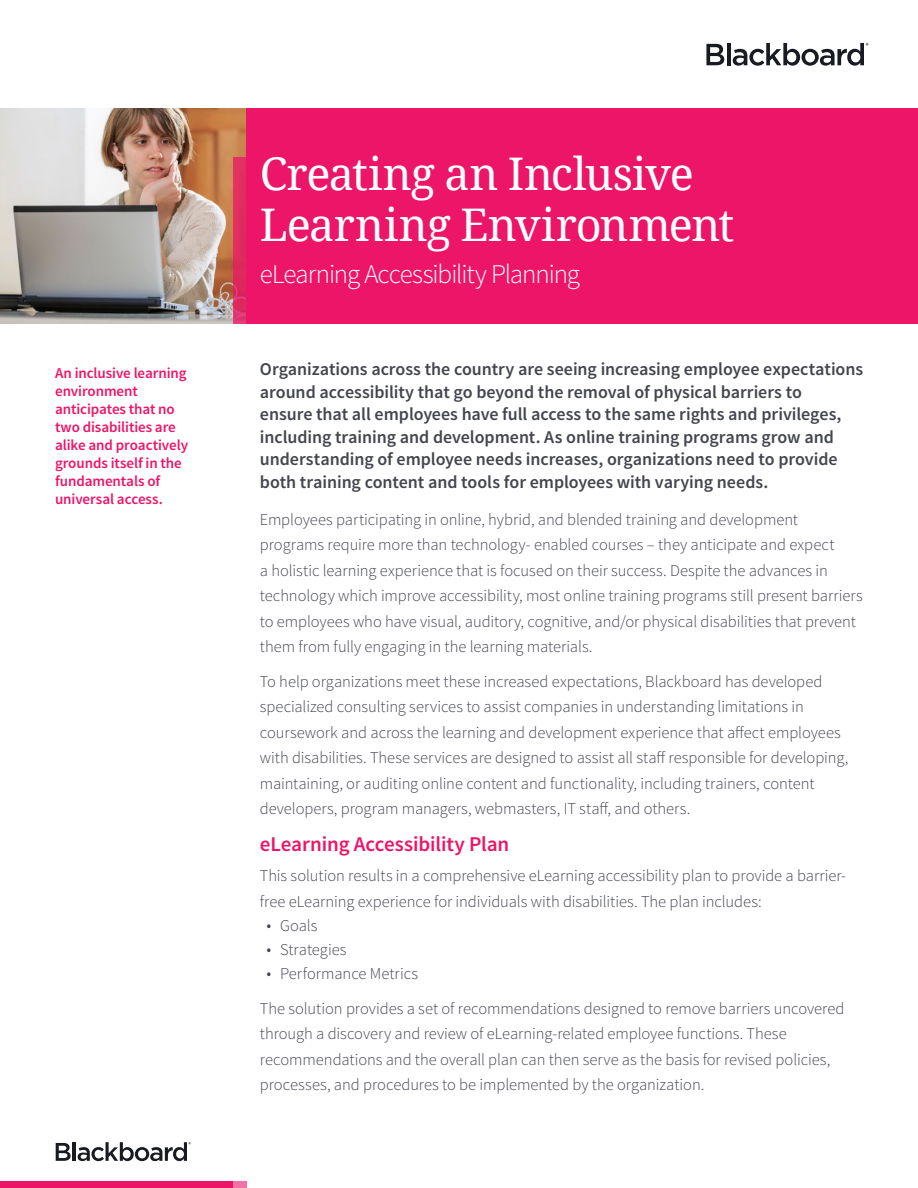
<style>
.page{position:relative;width:918px;height:1188px;background:#fff}
.page>*{position:absolute;margin:0;border:0;box-sizing:border-box;transform-origin:0 0}
.Color_Block_-_2_Line{font:45px/51px "Noto Serif";letter-spacing:-.02em;color:#fff}
.Color_Block_-_2_Line-2{font:300 27px "Source Sans Pro";letter-spacing:-.04em;color:#fff}
.Subheading{font:600 21px "Source Sans Pro";letter-spacing:-.005em;color:#ec1568}
.Leadin_Paragraph{font:600 18px/22.5px "Source Sans Pro";letter-spacing:-.005em;color:#44464f}
.Paragraph{font:300 16.5px/25.5px "Source Sans Pro";letter-spacing:-.005em;color:#44464f}
.Callout_-_Heading{font:600 15px/18px "Source Sans Pro";letter-spacing:-.005em;color:#ec1568}
.s1{font-weight:200;font-size:18px}
</style>
<div class="page">
<img style="left:0;top:108px;width:246px;height:216px">
<svg style="left:56px;top:1143px;width:15px;height:18px"></svg>
<hr style="left:73px;top:1142px;width:3px;height:19px;background:#191b23">
<svg style="left:78px;top:1142px;width:113px;height:19px"></svg>
<div style="left:0;top:1181px;width:233px;height:7px;background:#ec1568"></div>
<div style="left:233px;top:1181px;width:13px;height:7px;background:#f372a4"></div>
<svg style="left:706px;top:44px;width:18px;height:21px"></svg>
<hr style="left:727px;top:43px;width:4px;height:22px;background:#191b23">
<svg style="left:733px;top:43px;width:135px;height:23px"></svg>
<div style="left:246px;top:108px;width:672px;height:216px;background:#ec1568"></div>
<svg style="left:233px;top:157px;width:13px;height:167px;background:#df2e61"></svg>
<p class="Callout_-_Heading" style="left:55px;top:365px;width:135px">An inclusive learning environment anticipates that no two disabilities are alike and proactively grounds itself in the fundamentals of universal access.</p>
<p class="Color_Block_-_2_Line" style="left:260px;top:147px;width:476px">Creating an Inclusive<br>Learning Environment</p>
<p class="Color_Block_-_2_Line-2" style="left:260px;top:258px;width:322px">eLearning Accessibility Planning</p>
<p class="Leadin_Paragraph" style="left:260px;top:359px;width:605px">Organizations across the country are seeing increasing employee expectations around accessibility that go beyond the removal of physical barriers to<br>ensure that all employees have full access to the same rights and privileges, including training and development. As online training programs grow and understanding of employee needs increases, organizations need to provide both training content and tools for employees with varying needs.</p>
<p class="Paragraph" style="left:260px;top:507px;width:604px">Employees participating in online, hybrid, and blended training and development programs require more than technology- enabled courses – they anticipate and expect<br>a holistic learning experience that is focused on their success. Despite the advances in technology which improve accessibility, most online training programs still present barriers to employees who have visual, auditory, cognitive, and/or physical disabilities that prevent them from fully engaging in the learning materials.</p>
<p class="Paragraph" style="left:260px;top:669px;width:590px">To help organizations meet these increased expectations, Blackboard has developed specialized consulting services to assist companies in understanding limitations in coursework and across the learning and development experience that affect employees with disabilities. These services are designed to assist all staff responsible for developing, maintaining, or auditing online content and functionality, including trainers, content developers, program managers, webmasters, IT staff, and others.</p>
<p class="Subheading" style="left:260px;top:831px;width:251px">eLearning Accessibility Plan</p>
<p class="Paragraph" style="left:260px;top:863px;width:588px">This solution results in a comprehensive eLearning accessibility plan to provide a barrier&shy;free eLearning experience for individuals with disabilities. The plan includes:</p>
<p class="Paragraph" style="left:267px;top:913px;width:52px"><span class="s1">•</span> Goals</p>
<p class="Paragraph" style="left:267px;top:937px;width:81px"><span class="s1">•</span> Strategies</p>
<p class="Paragraph" style="left:267px;top:961px;width:153px"><span class="s1">•</span> Performance Metrics</p>
<p class="Paragraph" style="left:260px;top:996px;width:586px">The solution provides a set of recommendations designed to remove barriers uncovered through a discovery and review of eLearning-related employee functions. These recommendations and the overall plan can then serve as the basis for revised policies, processes, and procedures to be implemented by the organization.</p>
</div>
